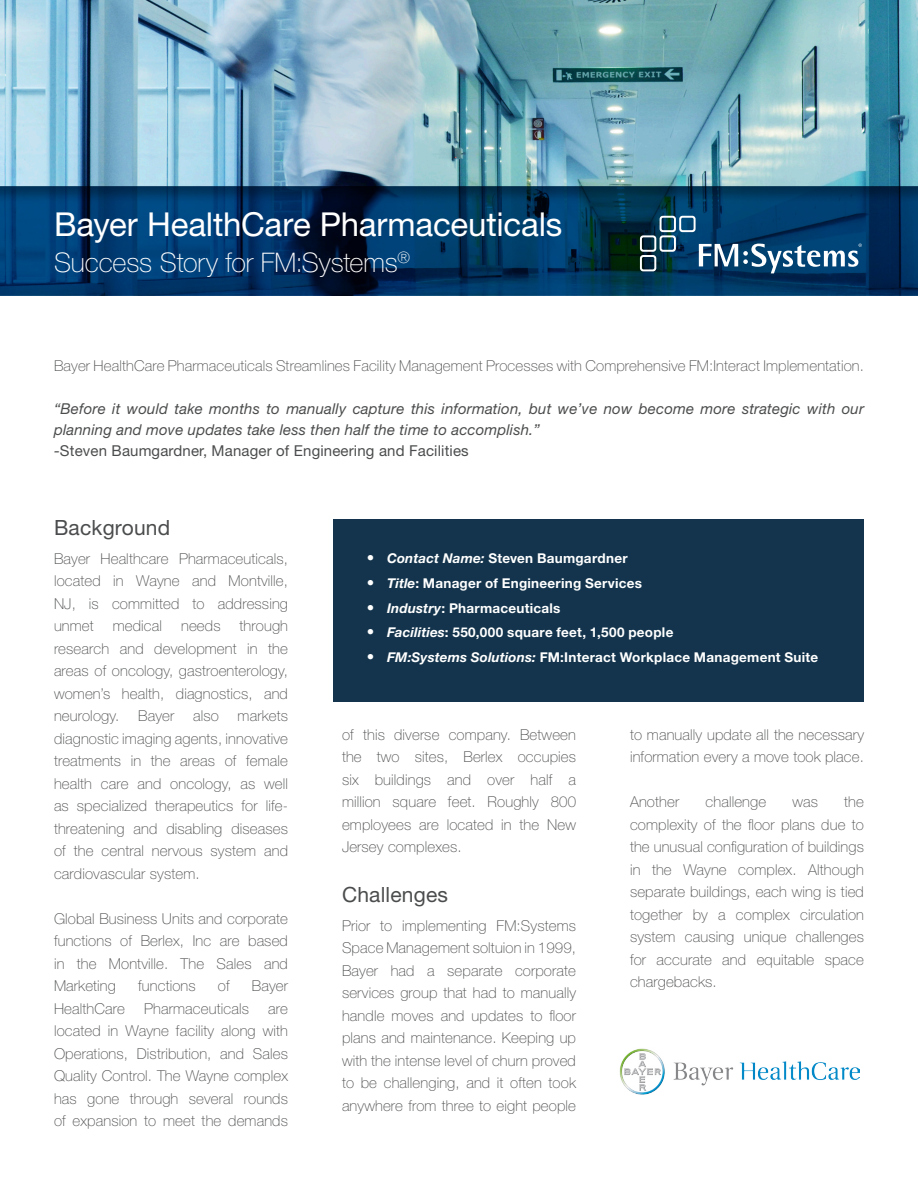
<style>
.page{position:relative;width:918px;height:1188px;background:#fff}
.page>*{position:absolute;margin:0;border:0;box-sizing:border-box;transform-origin:0 0}
.Header_-_Title_of_Em{font:33px "Helvetica Neue LT Std";letter-spacing:-.005em;color:#fff}
.Header_-_Title_of_Em-2{font:100 27px "Helvetica Neue LT Std";letter-spacing:-.005em;color:#fff}
.para_header{font:21px "Helvetica Neue LT Std";letter-spacing:.01em;color:#4b4c4d}
.Paragraph_-_Main{font:100 15px/22.5px "Helvetica Neue LT Std";letter-spacing:.01em;color:#4b4c4d;text-align:justify}
.Paragraph_-_Main-2{font:italic 15px/21px "Helvetica Neue LT Std";letter-spacing:.01em;color:#4b4c4d}
.Paragraph_-_Main-3{font:15px "Helvetica Neue LT Std";letter-spacing:.01em;color:#4b4c4d}
.t1{font:700 13.5px "Helvetica Neue LT Std";letter-spacing:.02em;color:#fff}
.s1{font-style:italic}
.s2{font-weight:400;font-size:15px}
</style>
<div class="page">
<img style="left:0;top:0;width:918px;height:181px">
<div style="left:0;top:181px;width:918px;height:116px;background:#231f20;opacity:.4"></div>
<img style="left:619px;top:1048px;width:240px;height:47px">
<div style="left:333px;top:520px;width:531px;height:182px;background:#13344c"></div>
<svg style="left:640px;top:216px;width:222px;height:57px"></svg>
<p class="Header_-_Title_of_Em" style="left:54px;top:205px;width:510px">Bayer HealthCare Pharmaceuticals</p>
<p class="Header_-_Title_of_Em-2" style="left:54px;top:247px;width:358px">Success Story for FM:Systems<sup>®</sup></p>
<p class="Paragraph_-_Main" style="left:54px;top:354px;width:811px">Bayer HealthCare Pharmaceuticals Streamlines Facility Management Processes with Comprehensive FM:Interact Implementation.</p>
<p class="Paragraph_-_Main-2" style="left:54px;top:398px;width:812px">“Before it would take months to manually capture this information, but we’ve now become more strategic with our planning and move updates take less then half the time to accomplish.”</p>
<p class="Paragraph_-_Main-3" style="left:54px;top:442px;width:416px"><span class="s1">-</span>Steven Baumgardner, Manager of Engineering and Facilities</p>
<p class="para_header" style="left:54px;top:515px;width:118px">Background</p>
<p class="Paragraph_-_Main" style="left:54px;top:547px;width:236px">Bayer Healthcare Pharmaceuticals, located in Wayne and Montville, NJ, is committed to addressing unmet</p>
<p class="Paragraph_-_Main" style="left:54px;top:615px;width:236px;text-indent:186px">through research and development in the areas of oncology, gastroenterology, women’s health, diagnostics, and neurology.</p>
<p class="Paragraph_-_Main" style="left:113px;top:615px;width:51px">medical</p>
<p class="Paragraph_-_Main" style="left:181px;top:615px;width:41px">needs</p>
<p class="Paragraph_-_Main" style="left:54px;top:705px;width:236px;text-indent:184px">markets diagnostic imaging agents, innovative treatments in the areas of female health care and oncology, as well as specialized therapeutics for life&shy;threatening and disabling diseases of the central nervous system and cardiovascular system.</p>
<p class="Paragraph_-_Main" style="left:54px;top:907px;width:236px">Global Business Units and corporate functions of Berlex, Inc are based in the Montville. The Sales and Marketing</p>
<p class="Paragraph_-_Main" style="left:138px;top:705px;width:38px">Bayer</p>
<p class="Paragraph_-_Main" style="left:193px;top:705px;width:27px">also</p>
<p class="Paragraph_-_Main" style="left:138px;top:975px;width:59px">functions</p>
<p class="Paragraph_-_Main" style="left:218px;top:975px;width:13px">of</p>
<p class="Paragraph_-_Main" style="left:252px;top:975px;width:38px">Bayer</p>
<p class="Paragraph_-_Main" style="left:54px;top:997px;width:72px">HealthCare</p>
<p class="Paragraph_-_Main" style="left:144px;top:997px;width:106px">Pharmaceuticals</p>
<p class="Paragraph_-_Main" style="left:54px;top:997px;width:236px;text-indent:214px">are located in Wayne facility along with Operations, Distribution, and Sales Quality Control. The Wayne complex has gone through several rounds of expansion to meet the demands</p>
<p class="t1" style="left:367px;top:550px;width:262px"><span class="s2">•</span> <span class="s1">Contact Name:</span> Steven Baumgardner</p>
<p class="t1" style="left:367px;top:575px;width:277px"><span class="s2">•</span> <span class="s1">Title</span>: Manager of Engineering Services</p>
<p class="t1" style="left:367px;top:599px;width:195px"><span class="s2">•</span> <span class="s1">Industry</span>: Pharmaceuticals</p>
<p class="t1" style="left:367px;top:624px;width:308px"><span class="s2">•</span> <span class="s1">Facilities</span>: 550,000 square feet, 1,500 people</p>
<p class="t1" style="left:367px;top:649px;width:453px"><span class="s2">•</span> <span class="s1">FM:Systems Solutions:</span> FM:Interact Workplace Management Suite</p>
<p class="Paragraph_-_Main" style="left:342px;top:723px;width:236px">of this diverse company. Between the two sites, Berlex occupies six buildings and over half a million square feet. Roughly 800 employees are located in the New Jersey complexes.</p>
<p class="para_header" style="left:342px;top:882px;width:108px">Challenges</p>
<p class="Paragraph_-_Main" style="left:342px;top:914px;width:236px">Prior to implementing FM:Systems Space Management soltuion in 1999, Bayer had a separate corporate services group that had to manually handle moves and updates to floor plans and maintenance. Keeping up with the intense level of churn proved to be challenging, and it often took anywhere from three to eight people</p>
<p class="Paragraph_-_Main" style="left:630px;top:723px;width:236px">to manually update all the necessary information every a move took place.</p>
<p class="Paragraph_-_Main" style="left:630px;top:791px;width:51px">Another</p>
<p class="Paragraph_-_Main" style="left:705px;top:791px;width:62px">challenge</p>
<p class="Paragraph_-_Main" style="left:792px;top:791px;width:27px">was</p>
<p class="Paragraph_-_Main" style="left:630px;top:791px;width:236px;text-indent:214px">the complexity of the floor plans due to the unusual configuration of buildings in the Wayne complex. Although separate buildings, each wing is tied together by a complex circulation system causing unique challenges for accurate and equitable space chargebacks.</p>
</div>
